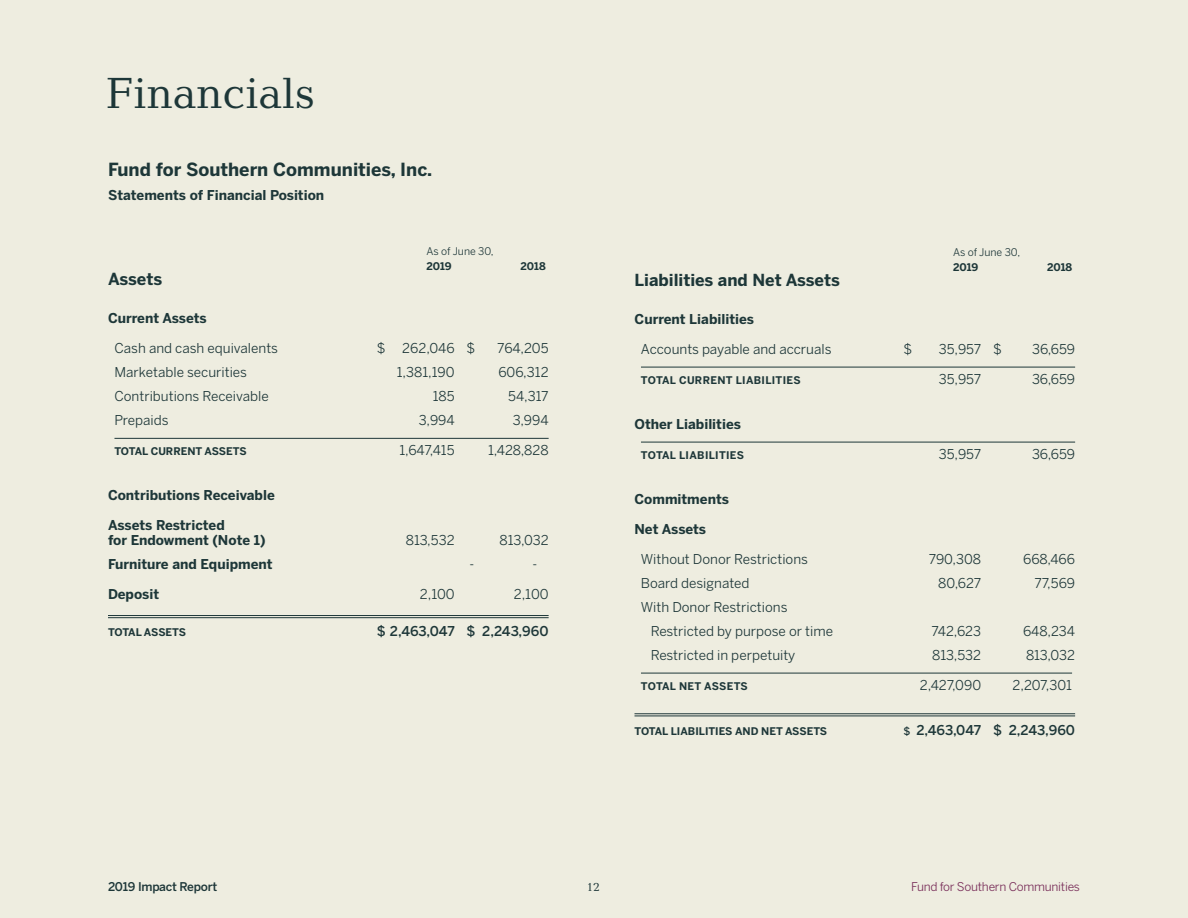
<style>
.page{position:relative;width:1188px;height:918px;background:#eeede0}
.page>*{position:absolute;margin:0;border:0;box-sizing:border-box;transform-origin:0 0}
.t1{font:45px "Baltica";color:#0a293a}
.t2{font:700 18px "Benton Sans";color:#0a293a}
.t3{font:700 16.5px "Benton Sans";color:#0a293a}
.t4{font:13.5px/24px "Benton Sans";color:#0a293a}
.t5{font:700 13.5px/15px "Benton Sans";color:#0a293a}
.t6{font:500 13.5px "Benton Sans";color:#0a293a}
.t7{font:12px "Benton Sans";letter-spacing:-.02em;color:#751e60}
.t8{font:500 12px "Benton Sans";letter-spacing:-.02em;color:#0a293a}
.t9{font:12px "Baltica";color:#0a293a}
.t10{font:700 10.5px "Benton Sans";color:#0a293a}
.t11{font:700 10.5px "Benton Sans";letter-spacing:.03em;color:#0a293a}
.t12{font:10.5px "Benton Sans";color:#0a293a}
.t13{font:700 10.5px "Benton Sans";letter-spacing:.02em;color:#0a293a}
.t14{font:700 10.5px "Benton Sans";letter-spacing:-.03em;color:#0a293a}
.s1{font-size:10.5px}
</style>
<div class="page">
<h1 class="t1" style="left:106px;top:74px;width:210px">Financials</h1>
<h2 class="t2" style="left:108px;top:162px;width:326px">Fund for Southern Communities, Inc.</h2>
<p class="t5" style="left:108px;top:188px;width:218px">Statements of Financial Position</p>
<p class="t12" style="left:427px;top:247px;width:69px">As of June 30,</p>
<p class="t10" style="left:427px;top:262px;width:27px">2019</p>
<p class="t10" style="left:521px;top:262px;width:27px">2018</p>
<p class="t3" style="left:108px;top:272px;width:56px">Assets</p>
<p class="t5" style="left:108px;top:311px;width:100px">Current Assets</p>
<p class="t4" style="left:114px;top:337px;width:165px">Cash and cash equivalents</p>
<p class="t4" style="left:377px;top:337px;width:100px">$ 262,046 $</p>
<p class="t4" style="left:497px;top:337px;width:53px">764,205</p>
<p class="t4" style="left:114px;top:361px;width:134px">Marketable securities</p>
<p class="t4" style="left:397px;top:361px;width:59px">1,381,190</p>
<p class="t4" style="left:498px;top:361px;width:52px">606,312</p>
<p class="t4" style="left:114px;top:385px;width:156px">Contributions Receivable</p>
<p class="t4" style="left:433px;top:385px;width:23px">185</p>
<p class="t4" style="left:508px;top:385px;width:42px">54,317</p>
<p class="t4" style="left:114px;top:409px;width:56px">Prepaids</p>
<p class="t4" style="left:419px;top:409px;width:37px">3,994</p>
<p class="t4" style="left:513px;top:409px;width:37px">3,994</p>
<p class="t10" style="left:114px;top:447px;width:134px">TOTAL CURRENT ASSETS</p>
<p class="t4" style="left:399px;top:439px;width:57px">1,647,415</p>
<p class="t4" style="left:488px;top:439px;width:62px">1,428,828</p>
<p class="t5" style="left:108px;top:488px;width:168px">Contributions Receivable</p>
<p class="t5" style="left:108px;top:518px;width:159px">Assets Restricted<br>for Endowment (Note 1)</p>
<p class="t4" style="left:406px;top:529px;width:50px">813,532</p>
<p class="t4" style="left:500px;top:529px;width:51px">813,032</p>
<p class="t5" style="left:108px;top:557px;width:166px">Furniture and Equipment</p>
<p class="t4" style="left:470px;top:553px;width:6px">-</p>
<p class="t4" style="left:532px;top:553px;width:6px">-</p>
<p class="t5" style="left:108px;top:587px;width:53px">Deposit</p>
<p class="t4" style="left:420px;top:583px;width:36px">2,100</p>
<p class="t4" style="left:514px;top:583px;width:36px">2,100</p>
<p class="t14" style="left:108px;top:628px;width:80px">TOTAL ASSETS</p>
<p class="t6" style="left:377px;top:626px;width:173px">$ 2,463,047 $ 2,243,960</p>
<p class="t12" style="left:953px;top:248px;width:69px">As of June 30,</p>
<p class="t10" style="left:953px;top:263px;width:27px">2019</p>
<p class="t10" style="left:1047px;top:263px;width:27px">2018</p>
<p class="t3" style="left:634px;top:273px;width:207px">Liabilities and Net Assets</p>
<p class="t5" style="left:634px;top:312px;width:121px">Current Liabilities</p>
<p class="t4" style="left:641px;top:338px;width:192px">Accounts payable and accruals</p>
<p class="t4" style="left:903px;top:338px;width:10px">$</p>
<p class="t4" style="left:939px;top:338px;width:64px">35,957 $</p>
<p class="t4" style="left:1032px;top:338px;width:45px">36,659</p>
<p class="t11" style="left:641px;top:375px;width:161px">TOTAL CURRENT LIABILITIES</p>
<p class="t4" style="left:939px;top:368px;width:44px">35,957</p>
<p class="t4" style="left:1032px;top:368px;width:45px">36,659</p>
<p class="t5" style="left:634px;top:417px;width:108px">Other Liabilities</p>
<p class="t11" style="left:641px;top:450px;width:105px">TOTAL LIABILITIES</p>
<p class="t4" style="left:939px;top:443px;width:44px">35,957</p>
<p class="t4" style="left:1032px;top:443px;width:45px">36,659</p>
<p class="t5" style="left:634px;top:492px;width:96px">Commitments</p>
<p class="t5" style="left:634px;top:522px;width:73px">Net Assets</p>
<p class="t4" style="left:641px;top:548px;width:169px">Without Donor Restrictions</p>
<p class="t4" style="left:929px;top:548px;width:54px">790,308</p>
<p class="t4" style="left:1023px;top:548px;width:54px">668,466</p>
<p class="t4" style="left:641px;top:572px;width:110px">Board designated</p>
<p class="t4" style="left:938px;top:572px;width:44px">80,627</p>
<p class="t4" style="left:1034px;top:572px;width:42px">77,569</p>
<p class="t4" style="left:651px;top:596px;width:184px;text-indent:-10px">With Donor Restrictions<br>Restricted by purpose or time</p>
<p class="t4" style="left:932px;top:620px;width:51px">742,623</p>
<p class="t4" style="left:1023px;top:620px;width:54px">648,234</p>
<p class="t4" style="left:651px;top:644px;width:146px">Restricted in perpetuity</p>
<p class="t4" style="left:932px;top:644px;width:50px">813,532</p>
<p class="t4" style="left:1026px;top:644px;width:51px">813,032</p>
<p class="t13" style="left:641px;top:681px;width:108px">TOTAL NET ASSETS</p>
<p class="t4" style="left:920px;top:674px;width:63px">2,427,090</p>
<p class="t4" style="left:1013px;top:674px;width:61px">2,207,301</p>
<p class="t10" style="left:634px;top:726px;width:194px">TOTAL LIABILITIES AND NET ASSETS</p>
<p class="t6" style="left:903px;top:724px;width:173px"><span class="s1">$</span> 2,463,047 $ 2,243,960</p>
<p class="t8" style="left:108px;top:882px;width:111px">2019 Impact Report</p>
<p class="t9" style="left:587px;top:882px;width:14px">12</p>
<p class="t7" style="left:911px;top:882px;width:170px">Fund for Southern Communities</p>
</div>
